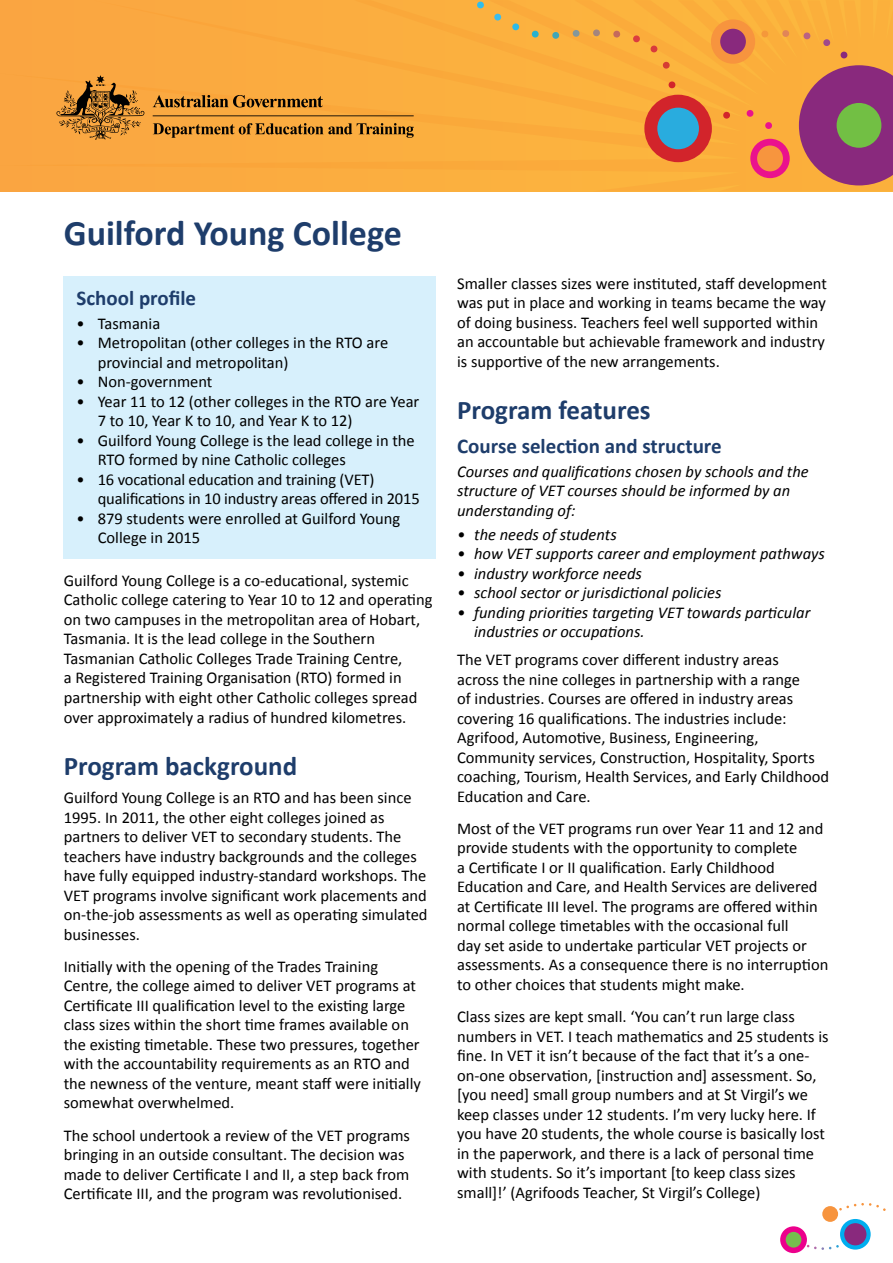
<style>
.page{position:relative;width:893px;height:1263px;background:#fff}
.page>*{position:absolute;margin:0;border:0;box-sizing:border-box;transform-origin:0 0}
.Heading_1{font:700 36px "Calibri";color:#1e3d6b}
.Heading_2{font:700 27px "Calibri";color:#1e3d6b}
.Heading_3{font:700 21px "Calibri";color:#1e3d6b}
.Body{font:16.5px/19.5px "Calibri";color:#000}
.Explanatory_text{font:italic 16.5px/19.5px "Calibri";color:#000}
</style>
<div class="page">
<div style="left:0;top:0;width:893px;height:191px;background:#fbad3f"></div>
<svg style="left:56px;top:75px;width:358px;height:65px;background:#d69136"></svg>
<div style="left:644px;top:95px;width:68px;height:67px;background:#d2242b;border-radius:50%"></div>
<div style="left:657px;top:108px;width:42px;height:41px;background:#29acde;border-radius:50%"></div>
<svg style="left:668px;top:81px;width:8px;height:8px"></svg>
<svg style="left:765px;top:122px;width:7px;height:7px"></svg>
<svg style="left:840px;top:51px;width:8px;height:8px"></svg>
<svg style="left:823px;top:39px;width:8px;height:7px"></svg>
<svg style="left:803px;top:32px;width:8px;height:8px"></svg>
<svg style="left:782px;top:30px;width:8px;height:7px"></svg>
<svg style="left:761px;top:30px;width:8px;height:8px"></svg>
<svg style="left:746px;top:110px;width:8px;height:7px"></svg>
<svg style="left:723px;top:111px;width:7px;height:8px"></svg>
<svg style="left:662px;top:61px;width:8px;height:8px"></svg>
<svg style="left:650px;top:45px;width:8px;height:8px"></svg>
<svg style="left:633px;top:35px;width:7px;height:8px"></svg>
<svg style="left:613px;top:30px;width:8px;height:8px"></svg>
<svg style="left:593px;top:29px;width:7px;height:8px"></svg>
<svg style="left:572px;top:30px;width:8px;height:7px"></svg>
<svg style="left:552px;top:32px;width:8px;height:7px"></svg>
<svg style="left:531px;top:30px;width:8px;height:8px"></svg>
<svg style="left:512px;top:23px;width:8px;height:8px"></svg>
<svg style="left:494px;top:13px;width:8px;height:8px"></svg>
<svg style="left:477px;top:1px;width:7px;height:8px"></svg>
<div style="left:750px;top:139px;width:40px;height:39px;background:#ea128d;border-radius:50%"></div>
<div style="left:757px;top:146px;width:26px;height:25px;background:#f7953e;border-radius:50%"></div>
<div style="left:711px;top:19px;width:44px;height:45px;background:#f7943e;border-radius:50%"></div>
<div style="left:720px;top:29px;width:26px;height:25px;background:#89297d;border-radius:50%"></div>
<svg style="left:799px;top:65px;width:94px;height:120px;background:#9e4270"></svg>
<div style="left:837px;top:103px;width:44px;height:45px;background:#72bf44;border-radius:50%"></div>
<svg style="left:780px;top:1226px;width:27px;height:27px"></svg>
<div style="left:786px;top:1232px;width:15px;height:15px;background:#75be4e;border-radius:50%"></div>
<svg style="left:807px;top:1245px;width:32px;height:5px"></svg>
<svg style="left:839px;top:1203px;width:47px;height:8px"></svg>
<div style="left:822px;top:1206px;width:16px;height:16px;background:#f7943e;border-radius:50%"></div>
<svg style="left:840px;top:1219px;width:31px;height:30px"></svg>
<div style="left:844px;top:1223px;width:22px;height:22px;background:#89297d;border-radius:50%"></div>
<div style="left:64px;top:276px;width:372px;height:283px;background:#d7f0fc"></div>
<p class="Heading_1" style="left:64px;top:210px;width:339px">Guilford Young College</p>
<p class="Heading_3" style="left:77px;top:284px;width:121px">School profile</p>
<p class="Body" style="left:77px;top:313px;width:85px">• Tasmania</p>
<p class="Body" style="left:98px;top:333px;width:292px;text-indent:-21px">• Metropolitan (other colleges in the RTO are provincial and metropolitan)</p>
<p class="Body" style="left:77px;top:372px;width:137px">• Non-government</p>
<p class="Body" style="left:98px;top:391px;width:323px;text-indent:-21px">• Year 11 to 12 (other colleges in the RTO are Year<br>7 to 10, Year K to 10, and Year K to 12)</p>
<p class="Body" style="left:98px;top:430px;width:319px;text-indent:-21px">• Guilford Young College is the lead college in the<br>RTO formed by nine Catholic colleges</p>
<p class="Body" style="left:98px;top:469px;width:323px;text-indent:-21px">• 16 vocational education and training (VET) qualifications in 10 industry areas offered in 2015</p>
<p class="Body" style="left:98px;top:508px;width:304px;text-indent:-21px">• 879 students were enrolled at Guilford Young<br>College in 2015</p>
<p class="Body" style="left:64px;top:571px;width:370px">Guilford Young College is a co-educational, systemic Catholic college catering to Year 10 to 12 and operating on two campuses in the metropolitan area of Hobart, Tasmania. It is the lead college in the Southern Tasmanian Catholic Colleges Trade Training Centre,<br>a Registered Training Organisation (RTO) formed in partnership with eight other Catholic colleges spread over approximately a radius of hundred kilometres.</p>
<p class="Heading_2" style="left:64px;top:749px;width:235px">Program background</p>
<p class="Body" style="left:64px;top:788px;width:365px">Guilford Young College is an RTO and has been since 1995. In 2011, the other eight colleges joined as partners to deliver VET to secondary students. The teachers have industry backgrounds and the colleges have fully equipped industry-standard workshops. The VET programs involve significant work placements and on-the-job assessments as well as operating simulated businesses.</p>
<p class="Body" style="left:64px;top:957px;width:359px">Initially with the opening of the Trades Training Centre, the college aimed to deliver VET programs at Certificate III qualification level to the existing large class sizes within the short time frames available on the existing timetable. These two pressures, together with the accountability requirements as an RTO and the newness of the venture, meant staff were initially somewhat overwhelmed.</p>
<p class="Body" style="left:64px;top:1125px;width:348px">The school undertook a review of the VET programs bringing in an outside consultant. The decision was made to deliver Certificate I and II, a step back from Certificate III, and the program was revolutionised.</p>
<p class="Body" style="left:457px;top:274px;width:371px">Smaller classes sizes were instituted, staff development was put in place and working in teams became the way of doing business. Teachers feel well supported within an accountable but achievable framework and industry is supportive of the new arrangements.</p>
<p class="Heading_2" style="left:457px;top:393px;width:195px">Program features</p>
<p class="Heading_3" style="left:457px;top:433px;width:266px">Course selection and structure</p>
<p class="Explanatory_text" style="left:457px;top:461px;width:353px">Courses and qualifications chosen by schools and the structure of VET courses should be informed by an understanding of:</p>
<p class="Explanatory_text" style="left:457px;top:524px;width:161px">• the needs of students</p>
<p class="Explanatory_text" style="left:457px;top:543px;width:369px">• how VET supports career and employment pathways</p>
<p class="Explanatory_text" style="left:457px;top:563px;width:186px">• industry workforce needs</p>
<p class="Explanatory_text" style="left:457px;top:582px;width:266px">• school sector or jurisdictional policies</p>
<p class="Explanatory_text" style="left:474px;top:602px;width:338px;text-indent:-17px">• funding priorities targeting VET towards particular industries or occupations.</p>
<p class="Body" style="left:457px;top:650px;width:373px">The VET programs cover different industry areas<br>across the nine colleges in partnership with a range<br>of industries. Courses are offered in industry areas covering 16 qualifications. The industries include:<br>Agrifood, Automotive, Business, Engineering, Community services, Construction, Hospitality, Sports coaching, Tourism, Health Services, and Early Childhood Education and Care.</p>
<p class="Body" style="left:457px;top:819px;width:373px">Most of the VET programs run over Year 11 and 12 and provide students with the opportunity to complete<br>a Certificate I or II qualification. Early Childhood Education and Care, and Health Services are delivered at Certificate III level. The programs are offered within normal college timetables with the occasional full<br>day set aside to undertake particular VET projects or assessments. As a consequence there is no interruption to other choices that students might make.</p>
<p class="Body" style="left:457px;top:1007px;width:373px">Class sizes are kept small. ‘You can’t run large class numbers in VET. I teach mathematics and 25 students is fine. In VET it isn’t because of the fact that it’s a one&shy;on-one observation, [instruction and] assessment. So, [you need] small group numbers and at St Virgil’s we keep classes under 12 students. I’m very lucky here. If you have 20 students, the whole course is basically lost in the paperwork, and there is a lack of personal time with students. So it’s important [to keep class sizes small]!’ (Agrifoods Teacher, St Virgil’s College)</p>
</div>
